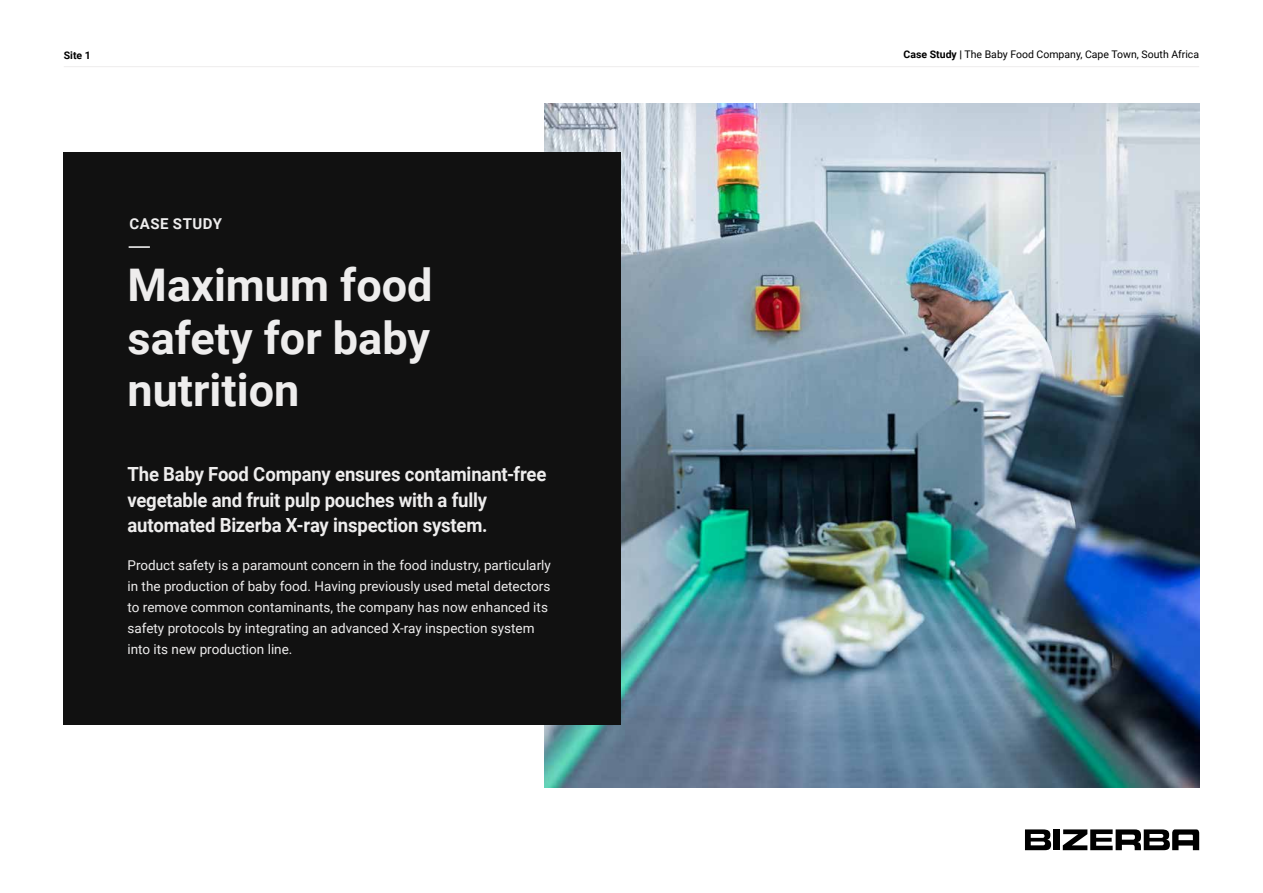
<style>
.page{position:relative;width:1263px;height:893px;background:#fff}
.page>*{position:absolute;margin:0;border:0;box-sizing:border-box;transform-origin:0 0}
.t1{font:700 45px/52.5px "Roboto";color:#eeeded;text-align:justify}
.t2{font:700 19.5px/25.5px "Roboto";letter-spacing:-.01em;color:#eeeded;scale:.95 1}
.t3{font:700 15px "Roboto";letter-spacing:.035em;color:#eeeded}
.t4{font:13.5px/21px "Roboto";color:#eeeded}
.t5{font:10.5px "Roboto";color:#000}
.t6{font:700 10.5px "Roboto";color:#000}
.s1{font-weight:700}
</style>
<div class="page">
<img style="left:544px;top:103px;width:655px;height:684px">
<div style="left:64px;top:153px;width:557px;height:572px;background:#111"></div>
<hr style="left:129px;top:246px;width:21px;height:2px;background:#fff">
<hr style="left:64px;top:66px;width:1135px;height:1px;background:#eeeded">
<svg style="left:1063px;top:829px;width:136px;height:21px"></svg>
<div style="left:1053px;top:829px;width:7px;height:21px;background:#000"></div>
<svg style="left:1025px;top:829px;width:26px;height:21px"></svg>
<p class="t6" style="left:64px;top:47px;width:29px">Site 1</p>
<p class="t5" style="left:903px;top:47px;width:297px"><span class="s1">Case Study |</span> The Baby Food Company, Cape Town, South Africa</p>
<p class="t3" style="left:130px;top:213px;width:94px">CASE STUDY</p>
<h1 class="t1" style="left:128px;top:257px;width:307px">Maximum food safety for baby nutrition</h1>
<h2 class="t2" style="left:128px;top:461px;width:442px">The Baby Food Company ensures contaminant-free vegetable and fruit pulp pouches with a fully automated Bizerba X-ray inspection system.</h2>
<p class="t4" style="left:128px;top:554px;width:425px">Product safety is a paramount concern in the food industry, particularly in the production of baby food. Having previously used metal detectors to remove common contaminants, the company has now enhanced its safety protocols by integrating an advanced X-ray inspection system into its new production line.</p>
</div>
